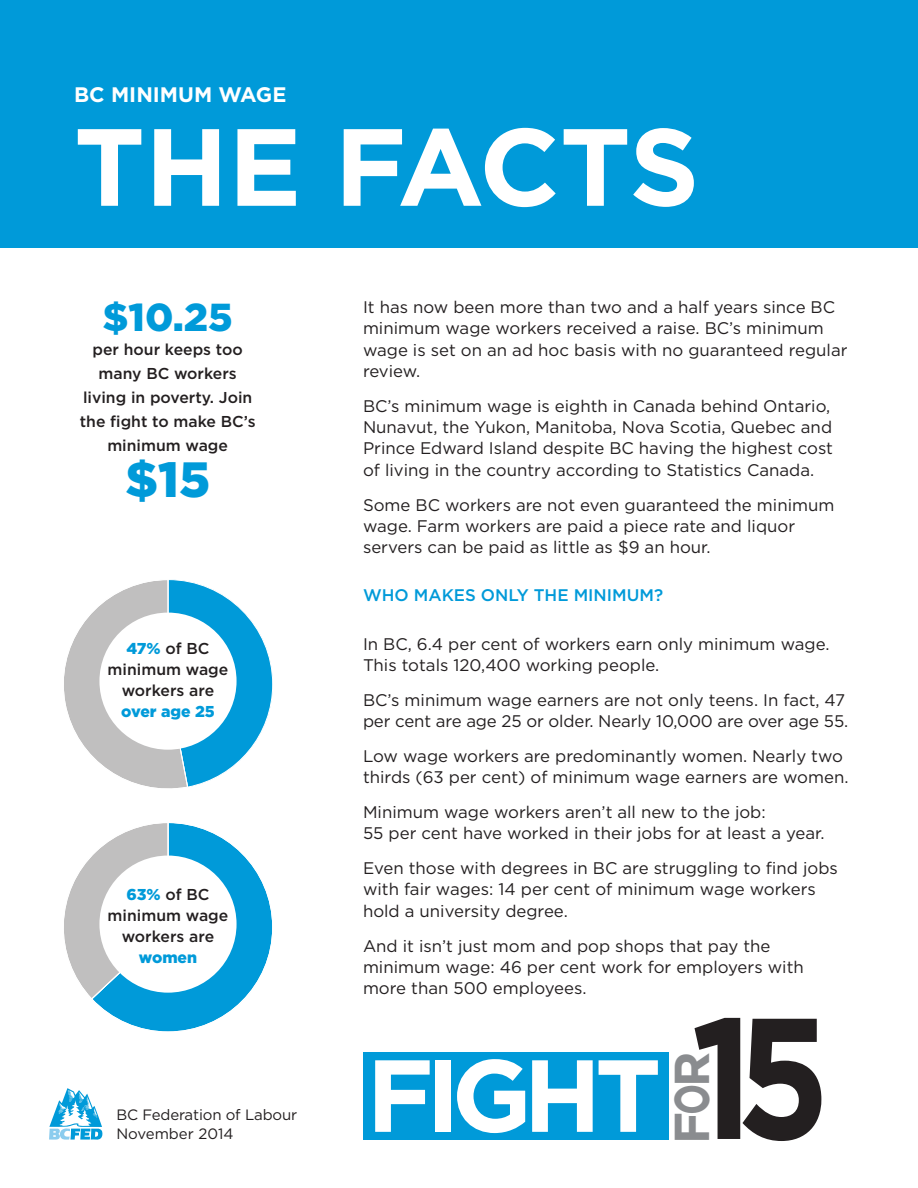
<style>
.page{position:relative;width:918px;height:1188px;background:#fff}
.page>*{position:absolute;margin:0;border:0;box-sizing:border-box;transform-origin:0 0}
.t1{font:700 171.75px "Gotham";color:#231f20;scale:.87 1}
.t2{font:700 109.5px "Gotham";letter-spacing:-.005em;color:#fff}
.t3{font:700 102.15px "Gotham";letter-spacing:-.08em;color:#fff}
.body_text{font:900 49.5px "Gotham";color:#009ad9}
.t4{font:700 48.9px "Gotham";color:#8a8c8f}
.body_text-2{font:900 39px "Gotham";color:#009ad9}
.t5{font:700 21px "Gotham";color:#fff}
.body_text-3{font:16.8px/21.3px "Gotham";color:#231f20}
.subhead{font:500 16.8px "Gotham";color:#009ad9}
.body_text-4{font:500 15.75px/21px "Gotham";color:#231f20;text-align:center}
.body_text-5{font:15px "Gotham";letter-spacing:-.01em;color:#231f20}
.s1{font-weight:900;color:#009ad9}
</style>
<div class="page">
<div style="left:363px;top:1052px;width:305px;height:88px;background:#009ad9"></div>
<div style="left:0;top:0;width:918px;height:248px;background:#009ad9"></div>
<svg style="left:64px;top:579px;width:209px;height:210px"></svg>
<div style="left:99px;top:613px;width:138px;height:137px;background:#fff;border-radius:50%"></div>
<svg style="left:64px;top:823px;width:208px;height:209px"></svg>
<div style="left:99px;top:856px;width:138px;height:137px;background:#fff;border-radius:50%"></div>
<svg style="left:49px;top:1088px;width:54px;height:52px"></svg>
<p class="t5" style="left:74px;top:81px;width:214px">BC MINIMUM WAGE</p>
<p class="t2" style="left:74px;top:94px;width:627px">THE FACTS</p>
<p class="body_text-2" style="left:103px;top:290px;width:132px">$10.25</p>
<p class="body_text-4" style="left:80px;top:337px;width:177px;line-height:24px">per hour keeps too many BC workers living in poverty. Join the fight to make BC’s minimum wage</p>
<p class="body_text" style="left:125px;top:446px;width:87px">$15</p>
<p class="body_text-4" style="left:108px;top:638px;width:122px"><span class="s1">47%</span> of BC minimum wage workers are <span class="s1">over age 25</span></p>
<p class="body_text-4" style="left:108px;top:884px;width:122px"><span class="s1">63%</span> of BC minimum wage workers are <span class="s1">women</span></p>
<p class="body_text-5" style="left:116px;top:1105px;width:182px">BC Federation of Labour</p>
<p class="body_text-5" style="left:116px;top:1124px;width:119px">November 2014</p>
<p class="body_text-3" style="left:363px;top:296px;width:486px">It has now been more than two and a half years since BC minimum wage workers received a raise. BC’s minimum wage is set on an ad hoc basis with no guaranteed regular review.</p>
<p class="body_text-3" style="left:363px;top:395px;width:472px">BC’s minimum wage is eighth in Canada behind Ontario, Nunavut, the Yukon, Manitoba, Nova Scotia, Quebec and Prince Edward Island despite BC having the highest cost of living in the country according to Statistics Canada.</p>
<p class="body_text-3" style="left:363px;top:494px;width:473px">Some BC workers are not even guaranteed the minimum wage. Farm workers are paid a piece rate and liquor servers can be paid as little as $9 an hour.</p>
<p class="subhead" style="left:363px;top:585px;width:302px">WHO MAKES ONLY THE MINIMUM?</p>
<p class="body_text-3" style="left:363px;top:633px;width:468px">In BC, 6.4 per cent of workers earn only minimum wage.<br>This totals 120,400 working people.</p>
<p class="body_text-3" style="left:363px;top:689px;width:487px">BC’s minimum wage earners are not only teens. In fact, 47 per cent are age 25 or older. Nearly 10,000 are over age 55.</p>
<p class="body_text-3" style="left:363px;top:745px;width:487px">Low wage workers are predominantly women. Nearly two thirds (63 per cent) of minimum wage earners are women.</p>
<p class="body_text-3" style="left:363px;top:801px;width:463px">Minimum wage workers aren’t all new to the job:<br>55 per cent have worked in their jobs for at least a year.</p>
<p class="body_text-3" style="left:363px;top:857px;width:476px">Even those with degrees in BC are struggling to find jobs with fair wages: 14 per cent of minimum wage workers hold a university degree.</p>
<p class="body_text-3" style="left:363px;top:935px;width:442px">And it isn’t just mom and pop shops that pay the minimum wage: 46 per cent work for employers with more than 500 employees.</p>
<p class="t3" style="left:367px;top:1028px;width:296px">FIGHT</p>
<p class="t1" style="left:691px;top:964px;width:162px">15</p>
<p class="t4" style="left:660px;top:1144px;width:93px;rotate:-90deg">FOR</p>
</div>
